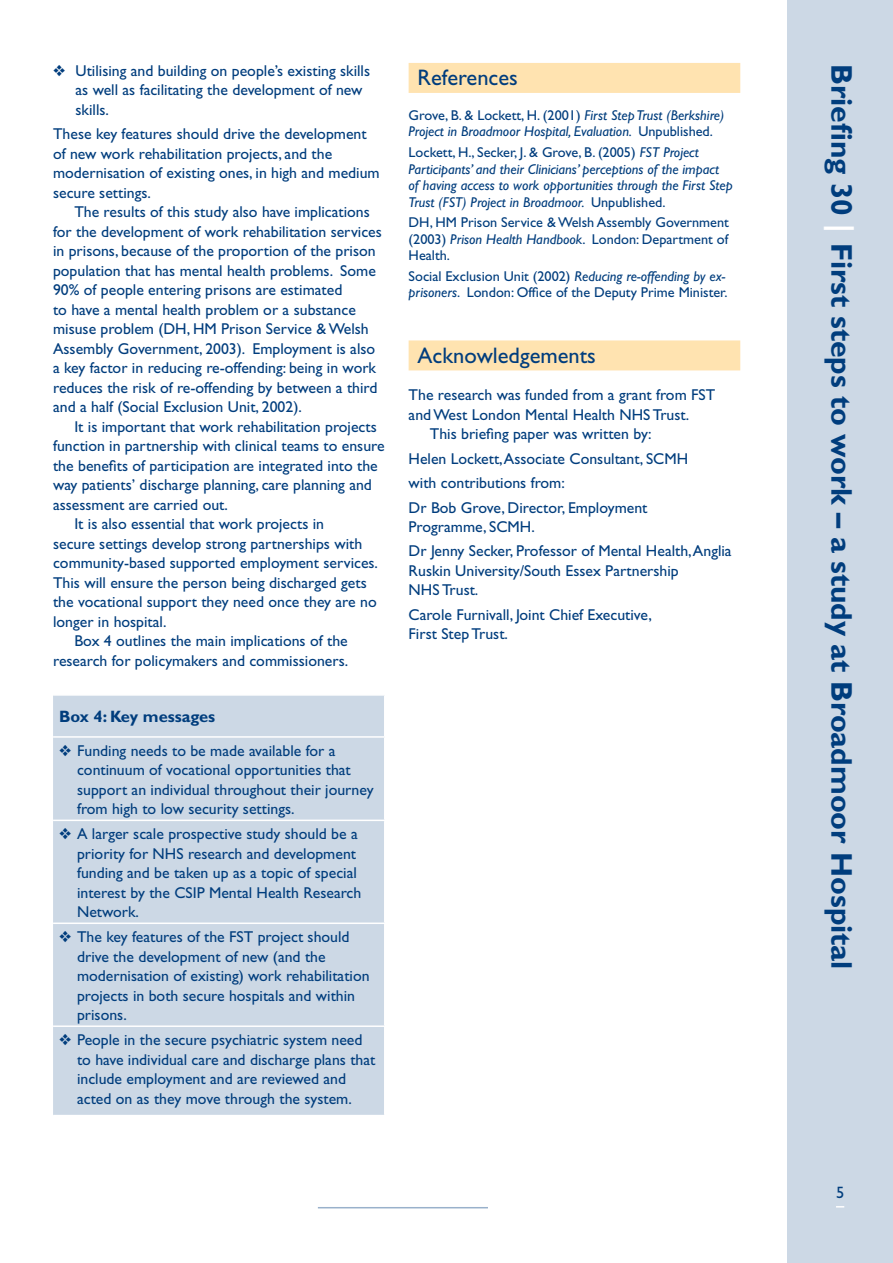
<style>
.page{position:relative;width:893px;height:1263px;background:#fff}
.page>*{position:absolute;margin:0;border:0;box-sizing:border-box;transform-origin:0 0}
.t1{font:700 30px "Gill Sans";color:#003d7d}
.t2{font:22.5px "Gill Sans";color:#003d7d}
.t3{font:700 16.5px "Gill Sans";color:#003d7d}
.t4{font:16.5px "Gill Sans";color:#003d7d}
.t5{font:15.75px/19.5px "Gill Sans";color:#003d7d}
.t6{font:italic 14.25px/16.5px "Gill Sans";color:#003d7d}
.t7{font:14.25px/16.5px "Gill Sans";color:#003d7d;text-align:justify}
.s1{font-style:normal}
.s2{font-style:italic}
.s3{color:#fff}
</style>
<div class="page">
<div style="left:787px;top:0;width:106px;height:1263px;background:#ccd8e5"></div>
<hr style="left:318px;top:1207px;width:170px;height:1px;background:#99b1cb">
<div style="left:53px;top:696px;width:331px;height:419px;background:#ccd8e5"></div>
<hr style="left:53px;top:736px;width:332px;height:2px;background:#fff">
<hr style="left:53px;top:820px;width:332px;height:1px;background:#fff">
<hr style="left:53px;top:922px;width:332px;height:2px;background:#fff">
<hr style="left:53px;top:1025px;width:332px;height:2px;background:#fff">
<div style="left:409px;top:63px;width:331px;height:30px;background:#ffe3b0"></div>
<div style="left:409px;top:340px;width:331px;height:30px;background:#ffe3b0"></div>
<p class="t5" style="left:76px;top:61px;width:296px;text-indent:-22px">❖ Utilising and building on people’s existing skills as well as facilitating the development of new skills.</p>
<p class="t5" style="left:53px;top:124px;width:328px">These key features should drive the development of new work rehabilitation projects, and the modernisation of existing ones, in high and medium secure settings.</p>
<p class="t5" style="left:53px;top:202px;width:330px;text-indent:21px">The results of this study also have implications for the development of work rehabilitation services in prisons, because of the proportion of the prison population that has mental health problems. Some 90% of people entering prisons are estimated<br>to have a mental health problem or a substance misuse problem (DH, HM Prison Service &amp; Welsh Assembly Government, 2003). Employment is also a key factor in reducing re-offending: being in work reduces the risk of re-offending by between a third and a half (Social Exclusion Unit, 2002).</p>
<p class="t5" style="left:74px;top:417px;width:304px">It is important that work rehabilitation projects</p>
<p class="t5" style="left:53px;top:436px;width:333px">function in partnership with clinical teams to ensure</p>
<p class="t5" style="left:53px;top:456px;width:326px">the benefits of participation are integrated into the</p>
<p class="t5" style="left:53px;top:475px;width:320px">way patients’ discharge planning, care planning and</p>
<p class="t5" style="left:53px;top:495px;width:176px">assessment are carried out.</p>
<p class="t5" style="left:74px;top:514px;width:251px">It is also essential that work projects in</p>
<p class="t5" style="left:53px;top:534px;width:311px">secure settings develop strong partnerships with</p>
<p class="t5" style="left:53px;top:553px;width:327px">community-based supported employment services.</p>
<p class="t5" style="left:53px;top:573px;width:315px">This will ensure the person being discharged gets</p>
<p class="t5" style="left:53px;top:592px;width:325px">the vocational support they need once they are no</p>
<p class="t5" style="left:53px;top:612px;width:115px">longer in hospital.</p>
<p class="t5" style="left:74px;top:631px;width:275px">Box 4 outlines the main implications of the</p>
<p class="t5" style="left:53px;top:651px;width:297px">research for policymakers and commissioners.</p>
<p class="t3" style="left:59px;top:707px;width:158px">Box 4: Key messages</p>
<p class="t5" style="left:77px;top:741px;width:298px;text-indent:-18px">❖ Funding needs to be made available for a continuum of vocational opportunities that support an individual throughout their journey from high to low security settings.</p>
<p class="t5" style="left:77px;top:824px;width:286px;text-indent:-18px">❖ A larger scale prospective study should be a priority for NHS research and development funding and be taken up as a topic of special interest by the CSIP Mental Health Research Network.</p>
<p class="t5" style="left:77px;top:927px;width:294px;text-indent:-18px">❖ The key features of the FST project should drive the development of new (and the modernisation of existing) work rehabilitation projects in both secure hospitals and within prisons.</p>
<p class="t5" style="left:77px;top:1030px;width:300px;text-indent:-18px">❖ People in the secure psychiatric system need to have individual care and discharge plans that include employment and are reviewed and acted on as they move through the system.</p>
<h2 class="t2" style="left:418px;top:65px;width:102px">References</h2>
<p class="t6" style="left:409px;top:107px;width:317px"><span class="s1">Grove, B. &amp; Lockett, H. (2001)</span> First Step Trust (Berkshire)<br>Project in Broadmoor Hospital, Evaluation. <span class="s1">Unpublished.</span></p>
<p class="t6" style="left:409px;top:144px;width:326px"><span class="s1">Lockett, H., Secker, J. &amp; Grove, B. (2005)</span> FST Project Participants’ and their Clinicians’ perceptions of the impact of having access to work opportunities through the First Step Trust (FST) Project in Broadmoor. <span class="s1">Unpublished.</span></p>
<p class="t7" style="left:409px;top:214px;width:322px">DH, HM Prison Service &amp; Welsh Assembly Government (2003) <span class="s2">Prison Health Handbook</span>. London: Department of Health.</p>
<p class="t7" style="left:409px;top:268px;width:320px">Social Exclusion Unit (2002) <span class="s2">Reducing re-offending by ex&shy;prisoners</span>. London: Office of the Deputy Prime Minister.</p>
<h2 class="t2" style="left:418px;top:342px;width:180px">Acknowledgements</h2>
<p class="t5" style="left:409px;top:385px;width:308px">The research was funded from a grant from FST</p>
<p class="t5" style="left:409px;top:405px;width:282px">and West London Mental Health NHS Trust.</p>
<p class="t5" style="left:430px;top:424px;width:223px">This briefing paper was written by:</p>
<p class="t5" style="left:409px;top:446px;width:281px;line-height:24.3px">Helen Lockett, Associate Consultant, SCMH with contributions from:<br>Dr Bob Grove, Director, Employment</p>
<p class="t5" style="left:409px;top:515px;width:325px;line-height:24.3px">Programme, SCMH.<br>Dr Jenny Secker, Professor of Mental Health, Anglia</p>
<p class="t5" style="left:409px;top:561px;width:272px">Ruskin University/South Essex Partnership<br>NHS Trust.</p>
<p class="t5" style="left:409px;top:605px;width:245px">Carole Furnivall, Joint Chief Executive,<br>First Step Trust.</p>
<h1 class="t1" style="left:859px;top:64px;width:907px;rotate:90deg">Briefing 30 <span class="s3">|</span> First steps to work – a study at Broadmoor Hospital</h1>
<p class="t4" style="left:836px;top:1182px;width:10px">5</p>
</div>
